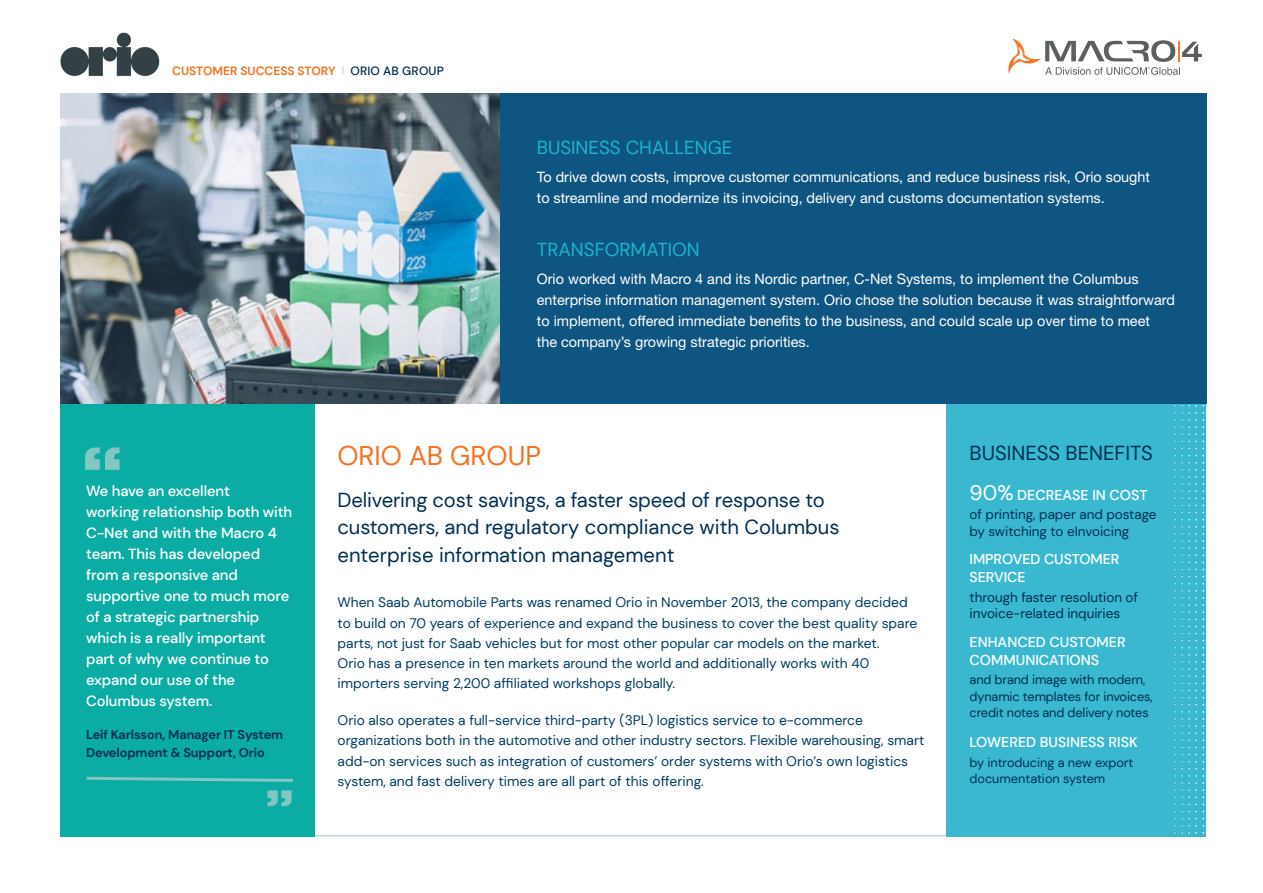
<style>
.page{position:relative;width:1263px;height:893px;background:#fff}
.page>*{position:absolute;margin:0;border:0;box-sizing:border-box;transform-origin:0 0}
.t1{font:800 60px "Rockwell";color:#83c7c2}
.t2{font:800 42px "Rockwell";color:#83c7c2}
.t3{font:27px "DM Sans";color:#f47321}
.t4{font:20.25px "DM Sans";color:#002f53}
.t5{font:18.75px "DM Sans";color:#1cb5ce}
.t6{font:500 14.7px "DM Sans";letter-spacing:-.01em;color:#fff}
.t7{font:14.4px/21px "Helvetica Neue";color:#fff}
.t8{font:500 14.25px "DM Sans";color:#fff}
.t9{font:13.8px/20.2px "DM Sans";color:#003d60}
.t10{font:13.5px "DM Sans";color:#002f53}
.t11{font:12.75px "DM Sans";letter-spacing:-.01em;color:#002f53}
.t12{font:700 12.75px "DM Sans";letter-spacing:-.01em;color:#002f53}
.t13{font:700 12px "DM Sans";color:#f47321}
.s1{font-weight:400;color:#d1d2d4}
.s2{font-weight:500;color:#002f53}
.s3{font-weight:400;font-size:21px}
</style>
<div class="page">
<hr style="left:67px;top:835px;width:1138px;height:1px;background:#bdd7e4">
<div style="left:61px;top:385px;width:254px;height:451px;background:#0baca3"></div>
<img style="left:61px;top:93px;width:439px;height:310px">
<div style="left:947px;top:384px;width:259px;height:452px;background:#3ab8cf"></div>
<div style="left:500px;top:93px;width:706px;height:310px;background:#0f5581"></div>
<svg style="left:1008px;top:38px;width:194px;height:37px"></svg>
<svg style="left:1174px;top:405px;width:32px;height:432px"></svg>
<svg style="left:86px;top:776px;width:207px;height:6px"></svg>
<img style="left:60px;top:32px;width:100px;height:44px">
<p class="t13" style="left:172px;top:63px;width:273px">CUSTOMER SUCCESS STORY <span class="s1">I</span> <span class="s2">ORIO AB GROUP</span></p>
<p class="t5" style="left:537px;top:136px;width:197px">BUSINESS CHALLENGE</p>
<p class="t7" style="left:537px;top:167px;width:615px">To drive down costs, improve customer communications, and reduce business risk, Orio sought</p>
<p class="t7" style="left:537px;top:188px;width:569px">to streamline and modernize its invoicing, delivery and customs documentation systems.</p>
<p class="t5" style="left:537px;top:238px;width:164px">TRANSFORMATION</p>
<p class="t7" style="left:537px;top:269px;width:603px">Orio worked with Macro 4 and its Nordic partner, C-Net Systems, to implement the Columbus</p>
<p class="t7" style="left:537px;top:290px;width:639px">enterprise information management system. Orio chose the solution because it was straightforward to implement, offered immediate benefits to the business, and could scale up over time to meet</p>
<p class="t7" style="left:537px;top:332px;width:274px">the company’s growing strategic priorities.</p>
<p class="t1" style="left:81px;top:433px;width:45px">“</p>
<p class="t6" style="left:86px;top:482px;width:145px">We have an excellent</p>
<p class="t6" style="left:86px;top:503px;width:208px">working relationship both with</p>
<p class="t6" style="left:86px;top:524px;width:192px">C-Net and with the Macro 4</p>
<p class="t6" style="left:86px;top:545px;width:175px">team. This has developed</p>
<p class="t6" style="left:86px;top:566px;width:153px">from a responsive and</p>
<p class="t6" style="left:86px;top:587px;width:205px">supportive one to much more</p>
<p class="t6" style="left:86px;top:608px;width:175px">of a strategic partnership</p>
<p class="t6" style="left:86px;top:629px;width:181px">which is a really important</p>
<p class="t6" style="left:86px;top:650px;width:184px">part of why we continue to</p>
<p class="t6" style="left:86px;top:671px;width:151px">expand our use of the</p>
<p class="t6" style="left:86px;top:692px;width:128px">Columbus system.</p>
<p class="t12" style="left:86px;top:727px;width:199px">Leif Karlsson, Manager IT System</p>
<p class="t12" style="left:86px;top:745px;width:180px">Development &amp; Support, Orio</p>
<p class="t2" style="left:295px;top:816px;width:32px;rotate:-180deg">“</p>
<p class="t3" style="left:338px;top:439px;width:205px">ORIO AB GROUP</p>
<p class="t4" style="left:969px;top:440px;width:185px">BUSINESS BENEFITS</p>
<p class="t8" style="left:969px;top:486px;width:179px"><span class="s3">90%</span> DECREASE IN COST</p>
<p class="t10" style="left:969px;top:506px;width:189px">of printing, paper and postage</p>
<p class="t10" style="left:969px;top:523px;width:161px">by switching to eInvoicing</p>
<p class="t8" style="left:969px;top:550px;width:151px">IMPROVED CUSTOMER</p>
<p class="t8" style="left:969px;top:568px;width:58px">SERVICE</p>
<p class="t10" style="left:969px;top:589px;width:170px">through faster resolution of</p>
<p class="t10" style="left:969px;top:605px;width:152px">invoice-related inquiries</p>
<p class="t8" style="left:969px;top:633px;width:158px">ENHANCED CUSTOMER</p>
<p class="t8" style="left:969px;top:651px;width:131px">COMMUNICATIONS</p>
<p class="t11" style="left:969px;top:672px;width:177px">and brand image with modern,</p>
<p class="t11" style="left:969px;top:688px;width:185px">dynamic templates for invoices,</p>
<p class="t11" style="left:969px;top:705px;width:181px">credit notes and delivery notes</p>
<p class="t8" style="left:969px;top:733px;width:170px">LOWERED BUSINESS RISK</p>
<p class="t11" style="left:969px;top:754px;width:165px">by introducing a new export</p>
<p class="t11" style="left:969px;top:771px;width:137px">documentation system</p>
<p class="t4" style="left:338px;top:487px;width:489px">Delivering cost savings, a faster speed of response to</p>
<p class="t4" style="left:338px;top:515px;width:504px">customers, and regulatory compliance with Columbus</p>
<p class="t4" style="left:338px;top:543px;width:338px">enterprise information management</p>
<p class="t9" style="left:338px;top:592px;width:572px">When Saab Automobile Parts was renamed Orio in November 2013, the company decided</p>
<p class="t9" style="left:338px;top:613px;width:581px">to build on 70 years of experience and expand the business to cover the best quality spare parts, not just for Saab vehicles but for most other popular car models on the market.</p>
<p class="t9" style="left:338px;top:653px;width:533px">Orio has a presence in ten markets around the world and additionally works with 40</p>
<p class="t9" style="left:338px;top:673px;width:339px">importers serving 2,200 affiliated workshops globally.</p>
<p class="t9" style="left:338px;top:710px;width:527px">Orio also operates a full-service third-party (3PL) logistics service to e-commerce</p>
<p class="t9" style="left:338px;top:730px;width:588px">organizations both in the automotive and other industry sectors. Flexible warehousing, smart add-on services such as integration of customers’ order systems with Orio’s own logistics</p>
<p class="t9" style="left:338px;top:771px;width:368px">system, and fast delivery times are all part of this offering.</p>
</div>
